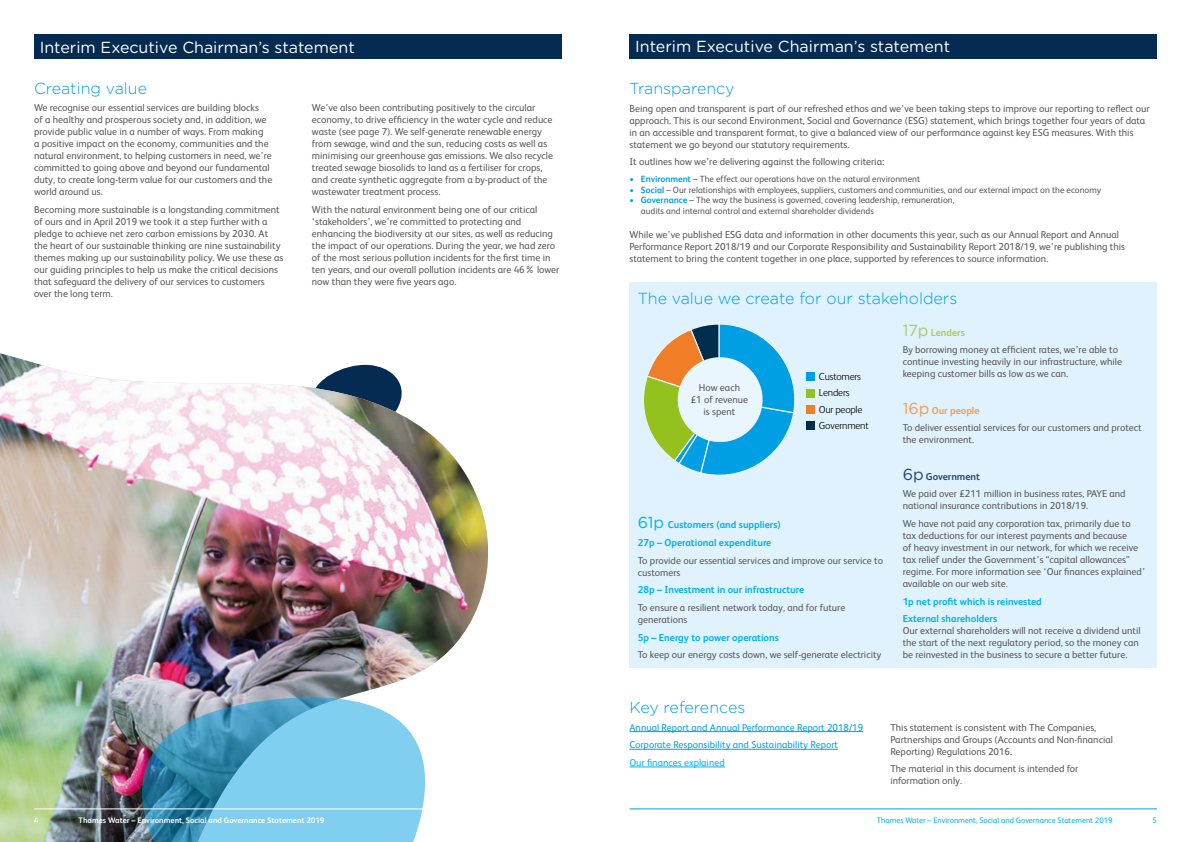
<style>
.page{position:relative;width:1191px;height:842px;background:#fff}
.page>*{position:absolute;margin:0;border:0;box-sizing:border-box;transform-origin:0 0}
.Subtitle{font:300 16px "Gotham Rounded";color:#009fe3}
.Subtitle-2{font:16px "Gotham Rounded";color:#fff}
.t1{font:300 10.2px/16.4px "FS Albert";letter-spacing:-.02em;color:#000}
.t2{font:10px/12px "FS Albert";color:#575756}
.t3{font:700 10px "FS Albert";color:#00b1eb}
.t4{font:10px "FS Albert";color:#009fe3}
.t5{font:10px "FS Albert";color:#00b1eb}
.t6{font:700 10px "FS Albert";color:#f49a51}
.t7{font:700 10px "FS Albert";color:#20486b}
.t8{font:700 10px "FS Albert";color:#aecc53}
.t9{font:9px/10.8px "FS Albert";color:#575756}
.t10{font:700 8px "FS Albert";color:#fff}
.t11{font:8px "FS Albert";color:#00b1eb}
.s1{font-weight:700;color:#009fe3}
.s2{font-family:"Gotham Rounded";font-weight:400;font-size:16px}
</style>
<div class="page">
<div style="left:629px;top:283px;width:528px;height:385px;background:#dff2fd"></div>
<svg style="left:643px;top:324px;width:152px;height:151px"></svg>
<div style="left:806px;top:372px;width:8px;height:9px;background:#009fe3"></div>
<div style="left:806px;top:389px;width:8px;height:8px;background:#95c11f"></div>
<div style="left:806px;top:405px;width:8px;height:9px;background:#ef7e26"></div>
<div style="left:806px;top:421px;width:8px;height:9px;background:#002c4d"></div>
<div style="left:677px;top:357px;width:85px;height:85px;background:#eaf6fe;border-radius:50%"></div>
<hr style="left:629px;top:731px;width:234px;height:1px;background:#009fe3">
<hr style="left:629px;top:749px;width:209px;height:1px;background:#009fe3">
<hr style="left:629px;top:767px;width:96px;height:1px;background:#00b1eb">
<img style="left:0;top:353px;width:489px;height:489px">
<img style="left:85px;top:685px;width:383px;height:157px">
<div style="left:629px;top:34px;width:528px;height:24px;background:#062b52"></div>
<div style="left:34px;top:34px;width:527px;height:25px;background:#062b52"></div>
<hr style="left:629px;top:809px;width:528px;height:1px;background:#009fe3">
<hr style="left:34px;top:809px;width:527px;height:1px;background:#fff">
<img style="left:191px;top:353px;width:213px;height:253px">
<p class="Subtitle-2" style="left:40px;top:36px;width:316px">Interim Executive Chairman’s statement</p>
<p class="Subtitle-2" style="left:635px;top:36px;width:316px">Interim Executive Chairman’s statement</p>
<p class="Subtitle" style="left:34px;top:77px;width:115px">Creating value</p>
<p class="t2" style="left:34px;top:101px;width:240px">We recognise our essential services are building blocks<br>of a healthy and prosperous society and, in addition, we provide public value in a number of ways. From making<br>a positive impact on the economy, communities and the natural environment, to helping customers in need, we’re committed to going above and beyond our fundamental duty, to create long-term value for our customers and the world around us.</p>
<p class="t2" style="left:34px;top:203px;width:251px">Becoming more sustainable is a longstanding commitment of ours and in April 2019 we took it a step further with a pledge to achieve net zero carbon emissions by 2030. At the heart of our sustainable thinking are nine sustainability themes making up our sustainability policy. We use these as our guiding principles to help us make the critical decisions that safeguard the delivery of our services to customers over the long term.</p>
<p class="t2" style="left:312px;top:101px;width:243px">We’ve also been contributing positively to the circular economy, to drive efficiency in the water cycle and reduce waste (see page 7). We self-generate renewable energy from sewage, wind and the sun, reducing costs as well as minimising our greenhouse gas emissions. We also recycle treated sewage biosolids to land as a fertiliser for crops, and create synthetic aggregate from a by-product of the wastewater treatment process.</p>
<p class="t2" style="left:312px;top:203px;width:249px">With the natural environment being one of our critical ‘stakeholders’, we’re committed to protecting and enhancing the biodiversity at our sites, as well as reducing the impact of our operations. During the year, we had zero of the most serious pollution incidents for the first time in ten years, and our overall pollution incidents are 46% lower now than they were five years ago.</p>
<p class="Subtitle" style="left:629px;top:78px;width:107px">Transparency</p>
<p class="t2" style="left:629px;top:102px;width:521px">Being open and transparent is part of our refreshed ethos and we’ve been taking steps to improve our reporting to reflect our approach. This is our second Environment, Social and Governance (ESG) statement, which brings together four years of data in an accessible and transparent format, to give a balanced view of our performance against key ESG measures. With this statement we go beyond our statutory requirements.</p>
<p class="t2" style="left:629px;top:155px;width:256px">It outlines how we’re delivering against the following criteria:</p>
<p class="t9" style="left:629px;top:173px;width:292px"><span class="s1">• Environment</span> – The effect our operations have on the natural environment</p>
<p class="t9" style="left:629px;top:184px;width:473px"><span class="s1">• Social</span> – Our relationships with employees, suppliers, customers and communities, and our external impact on the economy</p>
<p class="t9" style="left:641px;top:195px;width:315px;text-indent:-11px"><span class="s1">• Governance</span> – The way the business is governed, covering leadership, remuneration, audits and internal control and external shareholder dividends</p>
<p class="t2" style="left:629px;top:228px;width:497px">While we’ve published ESG data and information in other documents this year, such as our Annual Report and Annual<br>Performance Report 2018/19 and our Corporate Responsibility and Sustainability Report 2018/19, we’re publishing this statement to bring the content together in one place, supported by references to source information.</p>
<p class="Subtitle" style="left:638px;top:288px;width:321px">The value we create for our stakeholders</p>
<p class="t2" style="left:690px;top:381px;width:59px;text-align:center">How each<br>£1 of revenue is spent</p>
<p class="t1" style="left:819px;top:368px;width:51px">Customers<br>Lenders<br>Our people<br>Government</p>
<p class="t3" style="left:638px;top:518px;width:144px"><span class="s2">61p</span> Customers (and suppliers)</p>
<p class="t3" style="left:638px;top:536px;width:135px">27p – Operational expenditure</p>
<p class="t2" style="left:638px;top:554px;width:247px">To provide our essential services and improve our service to customers</p>
<p class="t3" style="left:638px;top:583px;width:168px">28p – Investment in our infrastructure</p>
<p class="t2" style="left:638px;top:601px;width:209px">To ensure a resilient network today, and for future generations</p>
<p class="t3" style="left:638px;top:630px;width:142px">5p – Energy to power operations</p>
<p class="t2" style="left:638px;top:648px;width:245px">To keep our energy costs down, we self-generate electricity</p>
<p class="t8" style="left:902px;top:326px;width:64px"><span class="s2">17p</span> Lenders</p>
<p class="t2" style="left:902px;top:343px;width:221px">By borrowing money at efficient rates, we’re able to continue investing heavily in our infrastructure, while keeping customer bills as low as we can.</p>
<p class="t6" style="left:902px;top:403px;width:78px"><span class="s2">16p</span> Our people</p>
<p class="t2" style="left:902px;top:421px;width:240px">To deliver essential services for our customers and protect the environment.</p>
<p class="t7" style="left:902px;top:469px;width:79px"><span class="s2">6p</span> Government</p>
<p class="t2" style="left:902px;top:487px;width:224px">We paid over £211 million in business rates, PAYE and national insurance contributions in 2018/19.</p>
<p class="t2" style="left:902px;top:517px;width:244px">We have not paid any corporation tax, primarily due to tax deductions for our interest payments and because<br>of heavy investment in our network, for which we receive tax relief under the Government’s “capital allowances” regime. For more information see ‘Our finances explained’ available on our web site.</p>
<p class="t3" style="left:902px;top:594px;width:141px">1p net profit which is reinvested</p>
<p class="t3" style="left:902px;top:612px;width:96px">External shareholders</p>
<p class="t2" style="left:902px;top:624px;width:239px">Our external shareholders will not receive a dividend until the start of the next regulatory period, so the money can be reinvested in the business to secure a better future.</p>
<p class="Subtitle" style="left:629px;top:696px;width:117px">Key references</p>
<p class="t4" style="left:629px;top:720px;width:235px">Annual Report and Annual Performance Report 2018/19</p>
<p class="t4" style="left:629px;top:738px;width:210px">Corporate Responsibility and Sustainability Report</p>
<p class="t5" style="left:629px;top:756px;width:97px">Our finances explained</p>
<p class="t2" style="left:890px;top:721px;width:224px">This statement is consistent with The Companies,<br>Partnerships and Groups (Accounts and Non-financial<br>Reporting) Regulations 2016.</p>
<p class="t2" style="left:890px;top:762px;width:189px">The material in this document is intended for information only.</p>
<p class="t10" style="left:34px;top:815px;width:6px">4</p>
<p class="t10" style="left:78px;top:815px;width:247px">Thames Water – Environment, Social and Governance Statement 2019</p>
<p class="t11" style="left:876px;top:815px;width:237px">Thames Water – Environment, Social and Governance Statement 2019</p>
<p class="t11" style="left:1152px;top:815px;width:6px">5</p>
</div>
